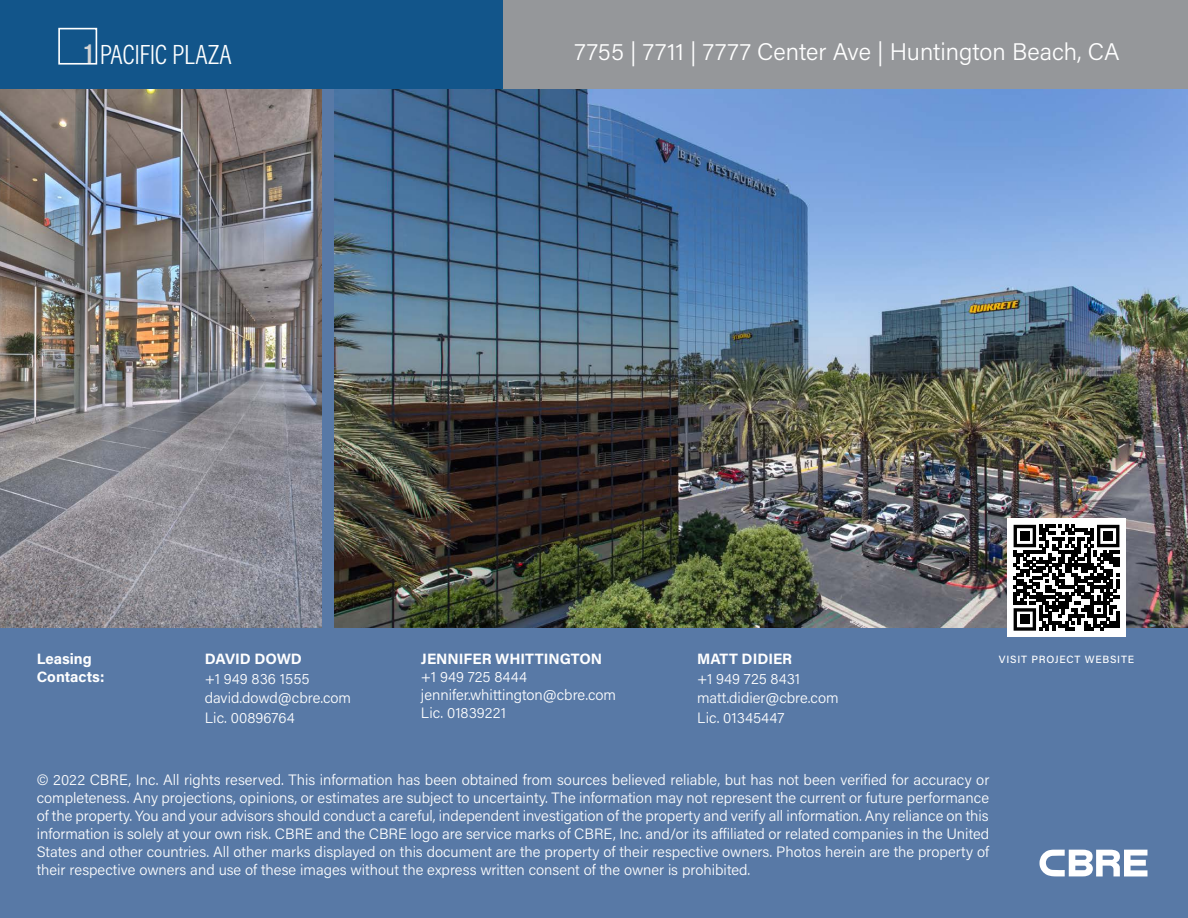
<style>
.page{position:relative;width:1188px;height:918px;background:#fff}
.page>*{position:absolute;margin:0;border:0;box-sizing:border-box;transform-origin:0 0}
.t1{font:300 28.05px "Acumin Pro Cond";letter-spacing:-.01em;color:#fff}
.t2{font:300 24px "Acumin Pro";color:#fff}
.CD_Body{font:300 15px/18px "Acumin Pro";color:#fff;text-align:justify}
.name{font:300 15px "Acumin Pro";color:#fff}
.name-2{font:700 15px/18px "Acumin Pro";color:#fff}
.t3{font:500 10.5px "Acumin Pro";letter-spacing:.075em;color:#fff}
.s1{font-family:"Bebas Neue";font-weight:400;color:#d1d2d4}
.s2{font-family:"Mr Eaves XL San Nar OT";font-weight:400;font-size:31.65px}
</style>
<div class="page">
<div style="left:0;top:89px;width:1188px;height:829px;background:#5879a6"></div>
<img style="left:335px;top:89px;width:853px;height:538px">
<img style="left:0;top:89px;width:322px;height:538px">
<svg style="left:1040px;top:850px;width:107px;height:26px"></svg>
<div style="left:0;top:0;width:523px;height:89px;background:#12558a"></div>
<div style="left:58px;top:28px;width:39px;height:37px;border:2px solid #fff"></div>
<div style="left:503px;top:0;width:685px;height:89px;background:#95979a"></div>
<div style="left:1007px;top:518px;width:119px;height:119px;background:#fff"></div>
<svg style="left:1014px;top:525px;width:105px;height:106px"></svg>
<div style="left:1020px;top:531px;width:10px;height:10px;background:#000"></div>
<div style="left:1103px;top:531px;width:10px;height:10px;background:#000"></div>
<div style="left:1020px;top:615px;width:10px;height:9px;background:#000"></div>
<p class="t1" style="left:83px;top:37px;width:151px"><span class="s1">1</span> PACI<span class="s2">F</span>IC P<span class="s2">L</span>A<span class="s2">Z</span>A</p>
<p class="t2" style="left:575px;top:35px;width:547px">7755 | 7711 | 7777 Center Ave | Huntington Beach, CA</p>
<p class="name-2" style="left:37px;top:649px;width:69px">Leasing<br>Contacts:</p>
<p class="name-2" style="left:205px;top:649px;width:99px">DAVID DOWD</p>
<p class="name" style="left:205px;top:668px;width:106px">+1 949 836 1555</p>
<p class="name" style="left:205px;top:688px;width:148px">david.dowd@cbre.com</p>
<p class="name" style="left:205px;top:707px;width:91px">Lic. 00896764</p>
<p class="name-2" style="left:421px;top:649px;width:183px">JENNIFER WHITTINGTON</p>
<p class="name" style="left:421px;top:667px;width:108px">+1 949 725 8444</p>
<p class="name" style="left:421px;top:685px;width:197px">jennifer.whittington@cbre.com</p>
<p class="name" style="left:421px;top:703px;width:86px">Lic. 01839221</p>
<p class="name-2" style="left:697px;top:649px;width:97px">MATT DIDIER</p>
<p class="name" style="left:697px;top:668px;width:105px">+1 949 725 8431</p>
<p class="name" style="left:697px;top:688px;width:143px">matt.didier@cbre.com</p>
<p class="name" style="left:697px;top:707px;width:89px">Lic. 01345447</p>
<p class="t3" style="left:999px;top:652px;width:137px">VISIT PROJECT WEBSITE</p>
<p class="CD_Body" style="left:37px;top:770px;width:954px">© 2022 CBRE, Inc. All rights reserved. This information has been obtained from sources believed reliable, but has not been verified for accuracy or completeness. Any projections, opinions, or estimates are subject to uncertainty. The information may not represent the current or future performance of the property. You and your advisors should conduct a careful, independent investigation of the property and verify all information. Any reliance on this information is solely at your own risk. CBRE and the CBRE logo are service marks of CBRE, Inc. and/or its affiliated or related companies in the United States and other countries. All other marks displayed on this document are the property of their respective owners. Photos herein are the property of their respective owners and use of these images without the express written consent of the owner is prohibited.</p>
</div>
